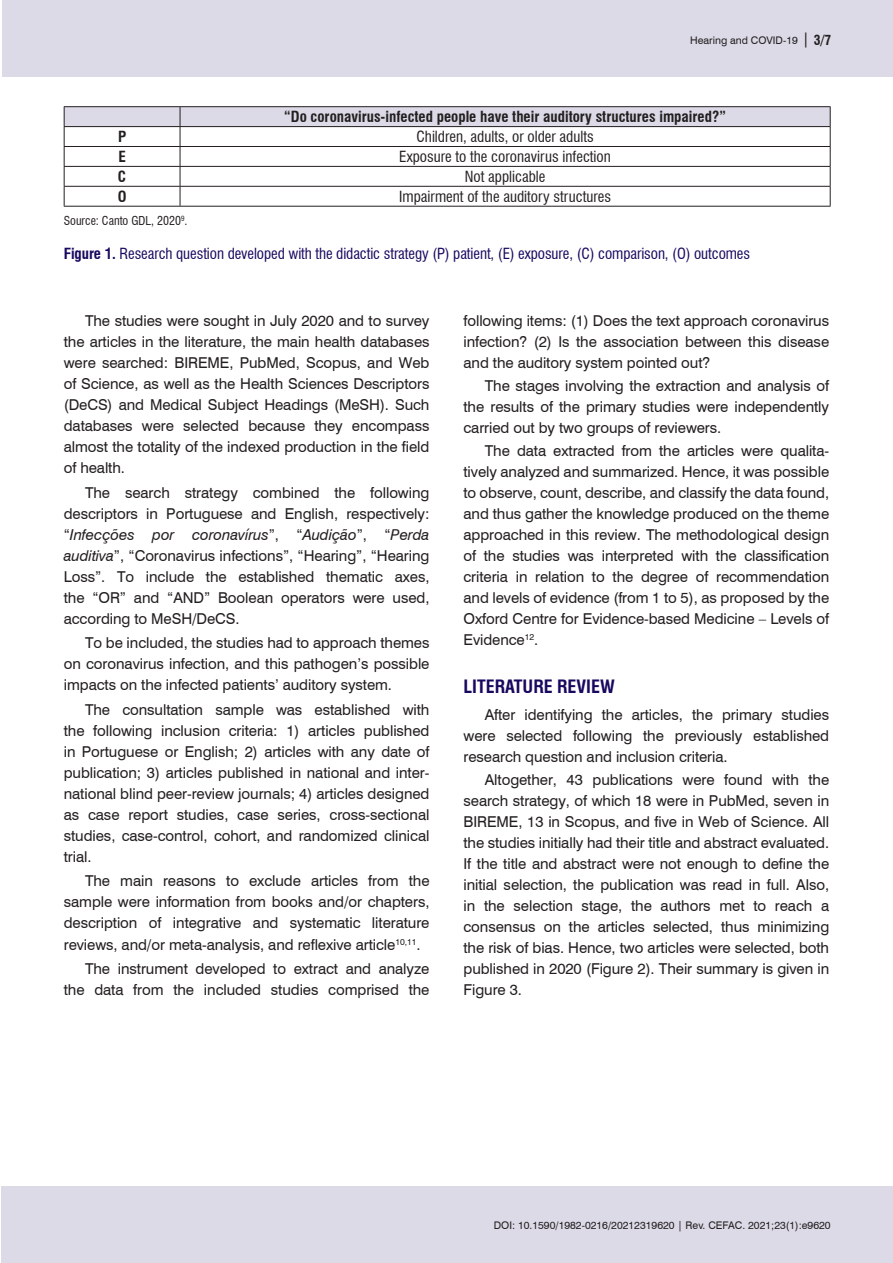
<style>
.page{position:relative;width:893px;height:1263px;background:#fff}
.page>*{position:absolute;margin:0;border:0;box-sizing:border-box;transform-origin:0 0}
.Nivel_1{font:700 condensed 18px "Swiss 721 BT";color:#18085f}
.Corpo_do_texto_INGL{font:15px/21px "Swiss 721 BT";letter-spacing:-.005em;color:#231f20;text-align:justify}
.Texto_tabelas{font:condensed 15px "Swiss 721 BT";color:#231f20}
.Titulo_tabelas_e_gr{font:condensed 15px "Swiss 721 BT";letter-spacing:-.005em;color:#18085f}
.Texto_tabelas-2{font:700 condensed 15px "Swiss 721 BT";color:#231f20}
.Legendas{font:condensed 12px "Swiss 721 BT";color:#231f20}
.t1{font:10.5px "Swiss 721 BT";color:#231f20}
.s1{font-size:15px}
.s2{font-weight:700;font-stretch:condensed;font-size:13.5px}
.s3{font-weight:700}
.s4{font-style:italic}
</style>
<div class="page">
<div style="left:1px;top:1186px;width:892px;height:77px;background:#dcdae7"></div>
<div style="left:2px;top:0;width:891px;height:77px;background:#dcdae7"></div>
<hr style="left:64px;top:106px;width:116px;height:1px;background:#231f20">
<hr style="left:180px;top:106px;width:651px;height:1px;background:#231f20">
<svg style="left:64px;top:107px;width:767px;height:99px"></svg>
<hr style="left:64px;top:206px;width:116px;height:1px;background:#231f20">
<hr style="left:180px;top:206px;width:651px;height:1px;background:#231f20">
<p class="t1" style="left:690px;top:34px;width:143px">Hearing and COVID-19 <span class="s1">|</span> <span class="s2">3/7</span></p>
<p class="Texto_tabelas-2" style="left:284px;top:108px;width:443px">“Do coronavirus-infected people have their auditory structures impaired?”</p>
<p class="Texto_tabelas-2" style="left:118px;top:128px;width:10px">P</p>
<p class="Texto_tabelas" style="left:416px;top:128px;width:179px">Children, adults, or older adults</p>
<p class="Texto_tabelas-2" style="left:118px;top:148px;width:9px">E</p>
<p class="Texto_tabelas" style="left:399px;top:148px;width:213px">Exposure to the coronavirus infection</p>
<p class="Texto_tabelas-2" style="left:118px;top:168px;width:10px">C</p>
<p class="Texto_tabelas" style="left:465px;top:168px;width:82px">Not applicable</p>
<p class="Texto_tabelas-2" style="left:118px;top:187px;width:10px">O</p>
<p class="Texto_tabelas" style="left:399px;top:187px;width:213px">Impairment of the auditory structures</p>
<p class="Legendas" style="left:64px;top:214px;width:125px">Source: Canto GDL, 2020<sup>9</sup>.</p>
<p class="Titulo_tabelas_e_gr" style="left:64px;top:245px;width:688px"><span class="s3">Figure 1.</span> Research question developed with the didactic strategy (P) patient, (E) exposure, (C) comparison, (O) outcomes</p>
<p class="Corpo_do_texto_INGL" style="left:64px;top:310px;width:367px;text-indent:21px">The studies were sought in July 2020 and to survey the articles in the literature, the main health databases were searched: BIREME, PubMed, Scopus, and Web of Science, as well as the Health Sciences Descriptors (DeCS) and Medical Subject Headings (MeSH). Such databases were selected because they encompass almost the totality of the indexed production in the field of health.</p>
<p class="Corpo_do_texto_INGL" style="left:64px;top:482px;width:367px;text-indent:21px">The search strategy combined the following descriptors in Portuguese and English, respectively: “<span class="s4">Infecções por coronavírus</span>”, “<span class="s4">Audição</span>”, “<span class="s4">Perda auditiva</span>”, “Coronavirus infections”, “Hearing”, “Hearing Loss”. To include the established thematic axes, the “OR” and “AND” Boolean operators were used, according to MeSH/DeCS.</p>
<p class="Corpo_do_texto_INGL" style="left:64px;top:632px;width:367px;text-indent:21px">To be included, the studies had to approach themes on coronavirus infection, and this pathogen’s possible impacts on the infected patients’ auditory system.</p>
<p class="Corpo_do_texto_INGL" style="left:64px;top:699px;width:367px;text-indent:21px">The consultation sample was established with the following inclusion criteria: 1) articles published in Portuguese or English; 2) articles with any date of publication; 3) articles published in national and inter&shy;national blind peer-review journals; 4) articles designed as case report studies, case series, cross-sectional studies, case-control, cohort, and randomized clinical trial.</p>
<p class="Corpo_do_texto_INGL" style="left:64px;top:870px;width:367px;text-indent:21px">The main reasons to exclude articles from the sample were information from books and/or chapters, description of integrative and systematic literature reviews, and/or meta-analysis, and reflexive article<sup>10,11</sup>.</p>
<p class="Corpo_do_texto_INGL" style="left:64px;top:958px;width:367px;text-align:right">The instrument developed to extract and analyze the data from the included studies comprised the</p>
<p class="Corpo_do_texto_INGL" style="left:463px;top:310px;width:367px">following items: (1) Does the text approach coronavirus infection? (2) Is the association between this disease and the auditory system pointed out?</p>
<p class="Corpo_do_texto_INGL" style="left:463px;top:375px;width:367px;text-indent:21px">The stages involving the extraction and analysis of the results of the primary studies were independently carried out by two groups of reviewers.</p>
<p class="Corpo_do_texto_INGL" style="left:463px;top:440px;width:367px;text-indent:21px">The data extracted from the articles were qualita&shy;tively analyzed and summarized. Hence, it was possible to observe, count, describe, and classify the data found, and thus gather the knowledge produced on the theme approached in this review. The methodological design of the studies was interpreted with the classification criteria in relation to the degree of recommendation and levels of evidence (from 1 to 5), as proposed by the Oxford Centre for Evidence-based Medicine – Levels of Evidence<sup>12</sup>.</p>
<p class="Nivel_1" style="left:463px;top:676px;width:153px">LITERATURE REVIEW</p>
<p class="Corpo_do_texto_INGL" style="left:463px;top:704px;width:367px;text-indent:21px">After identifying the articles, the primary studies were selected following the previously established research question and inclusion criteria.</p>
<p class="Corpo_do_texto_INGL" style="left:463px;top:769px;width:367px;text-indent:21px">Altogether, 43 publications were found with the search strategy, of which 18 were in PubMed, seven in BIREME, 13 in Scopus, and five in Web of Science. All the studies initially had their title and abstract evaluated.<br>If the title and abstract were not enough to define the initial selection, the publication was read in full. Also, in the selection stage, the authors met to reach a consensus on the articles selected, thus minimizing the risk of bias. Hence, two articles were selected, both published in 2020 (Figure 2). Their summary is given in Figure 3.</p>
<p class="t1" style="left:494px;top:1218px;width:338px">DOI: 10.1590/1982-0216/20212319620 | Rev. CEFAC. 2021;23(1):e9620</p>
</div>
